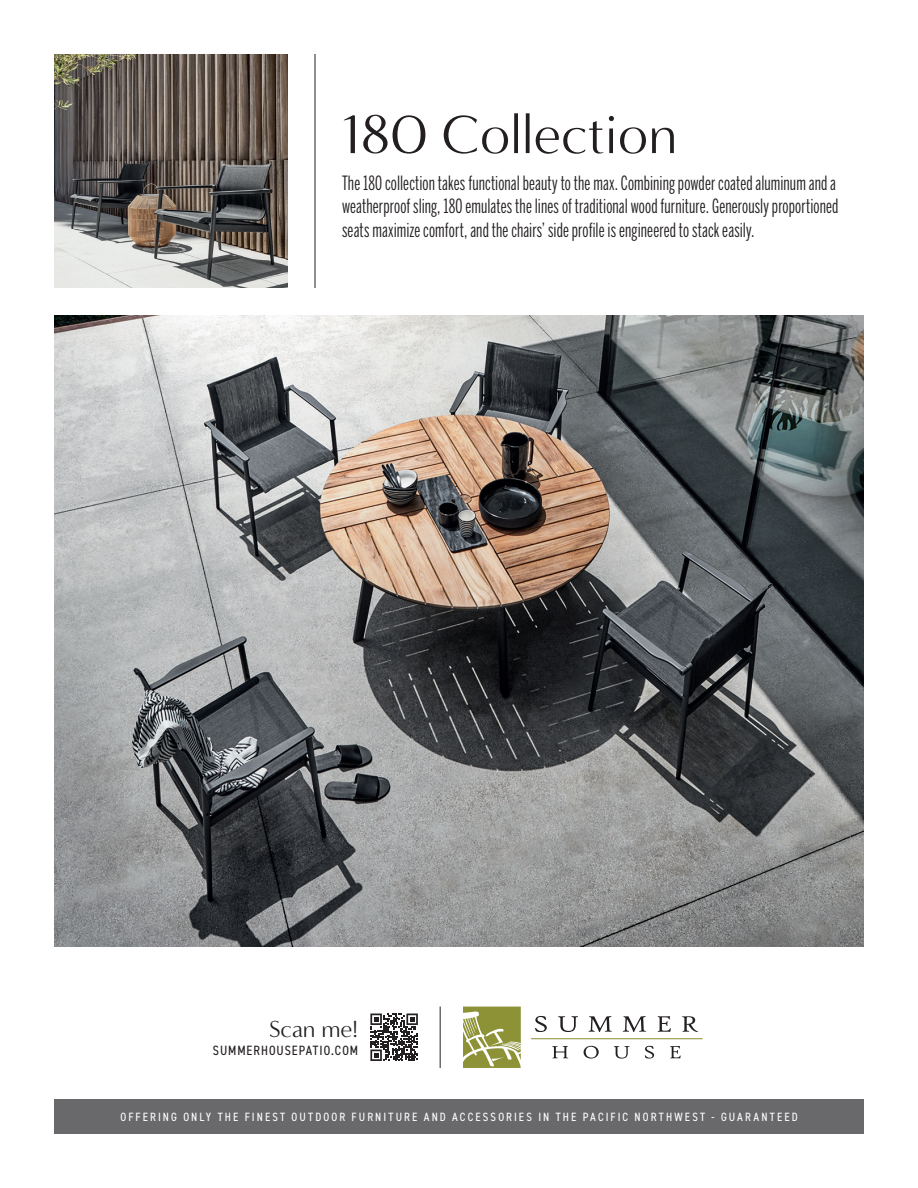
<style>
.page{position:relative;width:918px;height:1188px;background:#fff}
.page>*{position:absolute;margin:0;border:0;box-sizing:border-box;transform-origin:0 0}
.t1{font:55.5px "Minerva Modern";color:#231f20}
.t2{font:24px "Minerva Modern";letter-spacing:-.005em;color:#231f20}
.t3{font:19.5px/23.4px "Benton Sans Extra Compressed";letter-spacing:.005em;color:#231f20}
.t4{font:condensed 13.5px "DIN2014";letter-spacing:.07em;color:#231f20}
.t5{font:condensed 12px "DIN2014";letter-spacing:.175em;color:#fff}
</style>
<div class="page">
<img style="left:54px;top:54px;width:234px;height:234px">
<hr style="left:315px;top:54px;width:1px;height:234px;background:#231f20">
<img style="left:54px;top:315px;width:810px;height:632px">
<div style="left:54px;top:1099px;width:810px;height:35px;background:#69696c"></div>
<svg style="left:463px;top:1007px;width:58px;height:61px;background:#a4a85f"></svg>
<svg style="left:535px;top:1016px;width:12px;height:16px"></svg>
<svg style="left:558px;top:1016px;width:20px;height:16px"></svg>
<svg style="left:589px;top:1016px;width:23px;height:16px"></svg>
<svg style="left:623px;top:1016px;width:23px;height:16px"></svg>
<svg style="left:658px;top:1016px;width:13px;height:16px"></svg>
<svg style="left:682px;top:1016px;width:16px;height:16px"></svg>
<svg style="left:552px;top:1046px;width:16px;height:12px"></svg>
<svg style="left:584px;top:1046px;width:15px;height:13px"></svg>
<svg style="left:614px;top:1046px;width:16px;height:13px"></svg>
<svg style="left:645px;top:1046px;width:9px;height:13px"></svg>
<svg style="left:670px;top:1046px;width:11px;height:12px"></svg>
<hr style="left:531px;top:1038px;width:172px;height:1px;background:#8d9236">
<svg style="left:370px;top:1014px;width:48px;height:47px"></svg>
<hr style="left:440px;top:1007px;width:1px;height:61px;background:#231f20">
<p class="t1" style="left:342px;top:103px;width:337px">180 Collection</p>
<p class="t3" style="left:342px;top:171px;width:498px">The 180 collection takes functional beauty to the max. Combining powder coated aluminum and a weatherproof sling, 180 emulates the lines of traditional wood furniture. Generously proportioned seats maximize comfort, and the chairs’ side profile is engineered to stack easily.</p>
<p class="t2" style="left:269px;top:1016px;width:91px">Scan me!</p>
<p class="t4" style="left:213px;top:1041px;width:147px">SUMMERHOUSEPATIO.COM</p>
<p class="t5" style="left:120px;top:1109px;width:679px">OFFERING ONLY THE FINEST OUTDOOR FURNITURE AND ACCESSORIES IN THE PACIFIC NORTHWEST - GUARANTEED</p>
</div>
